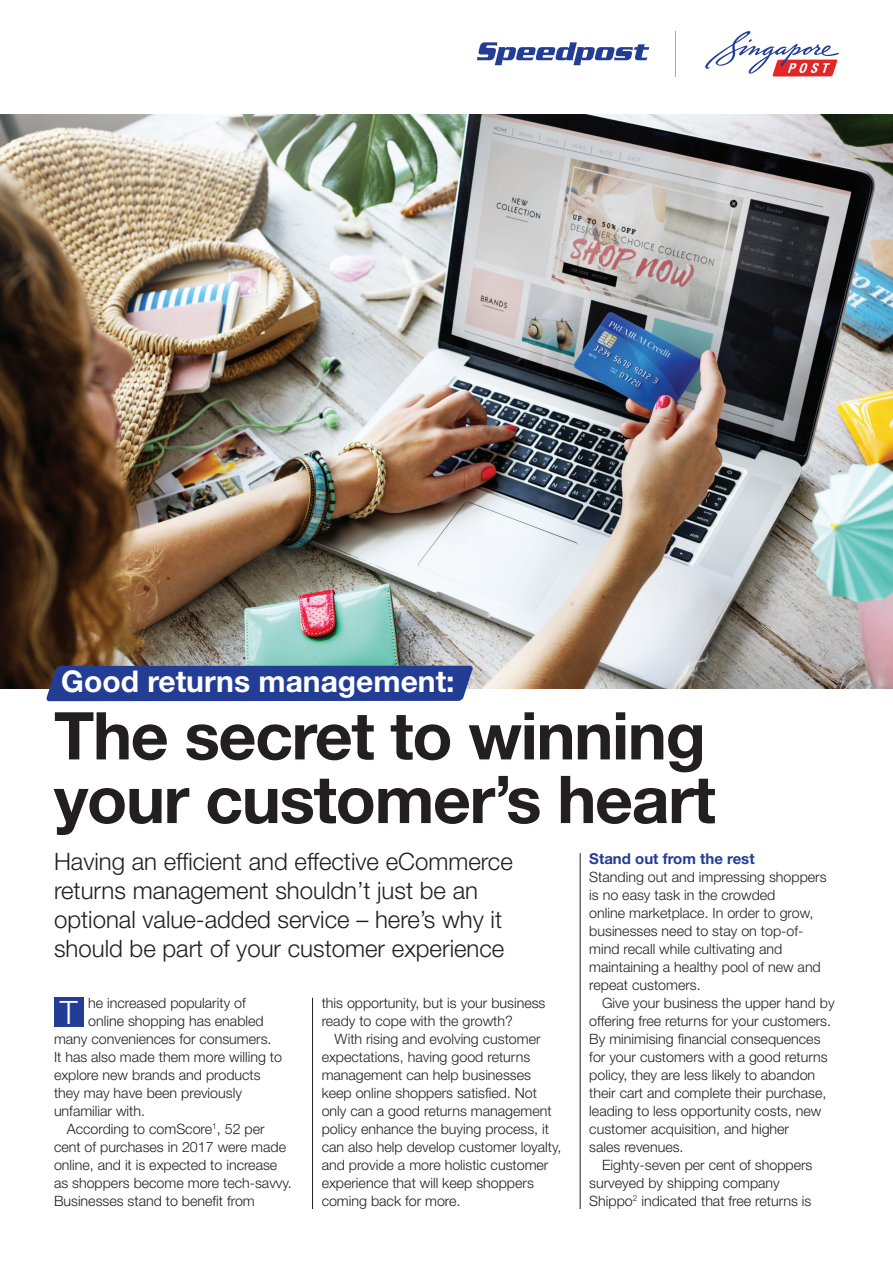
<style>
.page{position:relative;width:893px;height:1263px;background:#fff}
.page>*{position:absolute;margin:0;border:0;box-sizing:border-box;transform-origin:0 0}
.t1{font:700 66px/63.6px "Helvetica Neue LT Std";letter-spacing:-.02em;color:#231f20}
.t2{font:300 32.25px "Helvetica Neue LT Std";color:#fff}
.t3{font:700 30px "Helvetica Neue LT Std";color:#fff}
.t4{font:300 24px/28.8px "Helvetica Neue LT Std";color:#231f20}
.t5{font:700 15px "Helvetica Neue LT Std";color:#233d95}
.t6{font:300 14.25px/18px "Helvetica Neue LT Std";color:#231f20}
</style>
<div class="page">
<svg style="left:705px;top:31px;width:134px;height:46px"></svg>
<hr style="left:675px;top:31px;width:1px;height:46px;background:#a8a9ad">
<svg style="left:477px;top:42px;width:172px;height:23px"></svg>
<img style="left:0;top:114px;width:893px;height:574px">
<div style="left:46px;top:666px;width:427px;height:35px;background:#233d95"></div>
<div style="left:54px;top:997px;width:30px;height:30px;background:#233d95"></div>
<hr style="left:312px;top:998px;width:1px;height:211px;background:#231f20">
<hr style="left:580px;top:853px;width:1px;height:356px;background:#231f20">
<h3 class="t3" style="left:61px;top:663px;width:395px">Good returns management:</h3>
<h1 class="t1" style="left:54px;top:703px;width:663px">The secret to winning your customer’s heart</h1>
<h3 class="t4" style="left:54px;top:847px;width:460px">Having an efficient and effective eCommerce returns management shouldn’t just be an optional value-added service – here’s why it should be part of your customer experience</h3>
<p class="t5" style="left:589px;top:849px;width:167px">Stand out from the rest</p>
<p class="t6" style="left:589px;top:868px;width:239px">Standing out and impressing shoppers is no easy task in the crowded<br>online marketplace. In order to grow, businesses need to stay on top-of&shy;mind recall while cultivating and maintaining a healthy pool of new and repeat customers.</p>
<p class="t6" style="left:602px;top:994px;width:234px">Give your business the upper hand by</p>
<p class="t6" style="left:589px;top:1012px;width:243px">offering free returns for your customers.</p>
<p class="t6" style="left:589px;top:1030px;width:233px">By minimising financial consequences</p>
<p class="t6" style="left:589px;top:1048px;width:240px">for your customers with a good returns</p>
<p class="t6" style="left:589px;top:1066px;width:227px">policy, they are less likely to abandon</p>
<p class="t6" style="left:589px;top:1084px;width:239px">their cart and complete their purchase,</p>
<p class="t6" style="left:589px;top:1102px;width:233px">leading to less opportunity costs, new</p>
<p class="t6" style="left:589px;top:1120px;width:201px">customer acquisition, and higher</p>
<p class="t6" style="left:589px;top:1138px;width:96px">sales revenues.</p>
<p class="t6" style="left:602px;top:1156px;width:212px">Eighty-seven per cent of shoppers</p>
<p class="t6" style="left:589px;top:1174px;width:192px">surveyed by shipping company</p>
<p class="t6" style="left:589px;top:1192px;width:224px">Shippo<sup>2</sup> indicated that free returns is</p>
<p class="t6" style="left:322px;top:994px;width:225px">this opportunity, but is your business ready to cope with the growth?</p>
<p class="t6" style="left:322px;top:1030px;width:241px;text-indent:13px">With rising and evolving customer expectations, having good returns management can help businesses keep online shoppers satisfied. Not only can a good returns management policy enhance the buying process, it can also help develop customer loyalty, and provide a more holistic customer experience that will keep shoppers coming back for more.</p>
<p class="t6" style="left:88px;top:994px;width:159px">he increased popularity of</p>
<p class="t6" style="left:88px;top:1012px;width:177px">online shopping has enabled</p>
<p class="t6" style="left:54px;top:1030px;width:219px">many conveniences for consumers.</p>
<p class="t6" style="left:54px;top:1048px;width:230px">It has also made them more willing to</p>
<p class="t6" style="left:54px;top:1066px;width:208px">explore new brands and products</p>
<p class="t6" style="left:54px;top:1084px;width:189px">they may have been previously</p>
<p class="t6" style="left:54px;top:1102px;width:93px">unfamiliar with.</p>
<p class="t6" style="left:67px;top:1120px;width:199px">According to comScore<sup>1</sup>, 52 per</p>
<p class="t6" style="left:54px;top:1138px;width:234px">cent of purchases in 2017 were made</p>
<p class="t6" style="left:54px;top:1156px;width:225px">online, and it is expected to increase</p>
<p class="t6" style="left:54px;top:1174px;width:239px">as shoppers become more tech-savvy.</p>
<p class="t6" style="left:54px;top:1192px;width:202px">Businesses stand to benefit from</p>
<h2 class="t2" style="left:60px;top:993px;width:19px">T</h2>
</div>
